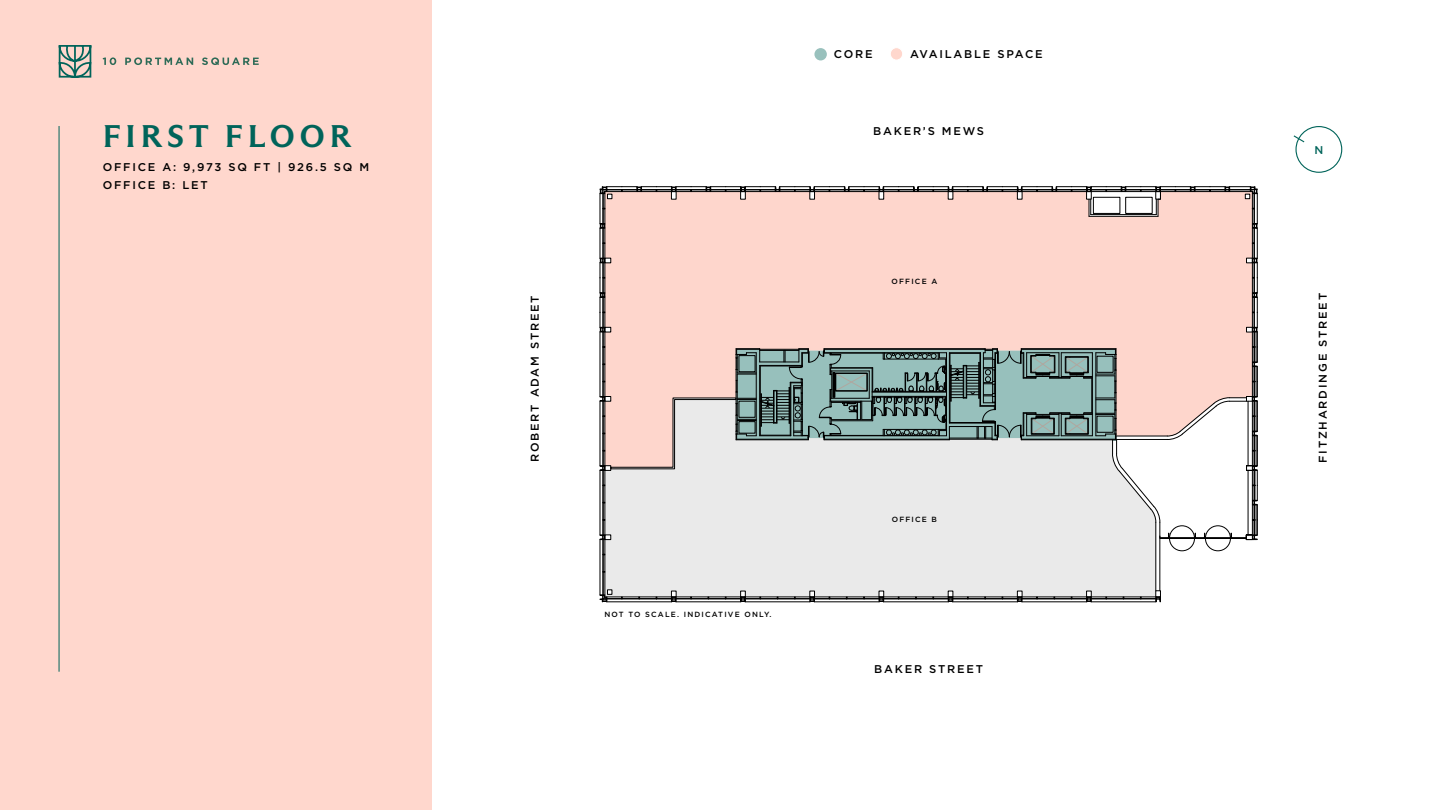
<style>
.page{position:relative;width:1440px;height:810px;background:#fff}
.page>*{position:absolute;margin:0;border:0;box-sizing:border-box;transform-origin:0 0}
.t1{font:700 31.5px "ABC Arizona Flare";letter-spacing:.16em;color:#00645a}
.t2{font:500 11.25px/18px "Gotham";letter-spacing:.16em;color:#000}
.t3{font:500 11.25px "Gotham";color:#00645a}
.t4{font:500 7.5px "Gotham";letter-spacing:.16em;color:#000}
</style>
<div class="page">
<div style="left:0;top:0;width:432px;height:810px;background:#ffd7cd"></div>
<div style="left:814px;top:48px;width:13px;height:12px;background:#99c1bd;border-radius:50%"></div>
<div style="left:890px;top:48px;width:13px;height:12px;background:#ffd7cd;border-radius:50%"></div>
<div style="left:890px;top:47px;width:13px;height:13px;border:1px solid #fff;border-radius:50%"></div>
<svg style="left:103px;top:57px;width:13px;height:8px"></svg>
<svg style="left:125px;top:57px;width:68px;height:8px"></svg>
<svg style="left:202px;top:57px;width:57px;height:8px"></svg>
<svg style="left:58px;top:45px;width:34px;height:33px"></svg>
<hr style="left:607px;top:602px;width:64px;height:1px;background:#000">
<hr style="left:676px;top:602px;width:65px;height:1px;background:#000">
<hr style="left:745px;top:602px;width:65px;height:1px;background:#000">
<hr style="left:814px;top:602px;width:65px;height:1px;background:#000">
<hr style="left:884px;top:602px;width:64px;height:1px;background:#000">
<hr style="left:953px;top:602px;width:64px;height:1px;background:#000">
<hr style="left:1022px;top:602px;width:65px;height:1px;background:#000">
<hr style="left:1091px;top:602px;width:65px;height:1px;background:#000">
<svg style="left:600px;top:186px;width:658px;height:416px;background:#dcceca"></svg>
<div style="left:1295px;top:126px;width:47px;height:47px;border:1px solid #00645a;border-radius:50%"></div>
<svg style="left:1293px;top:134px;width:12px;height:9px"></svg>
<hr style="left:59px;top:126px;width:1px;height:546px;background:#00645a">
<h1 class="t1" style="left:103px;top:117px;width:250px">FIRST FLOOR</h1>
<p class="t2" style="left:103px;top:157px;width:268px">OFFICE A: 9,973 SQ FT | 926.5 SQ M<br>OFFICE B: LET</p>
<p class="t2" style="left:834px;top:45px;width:40px">CORE</p>
<p class="t2" style="left:910px;top:45px;width:134px">AVAILABLE SPACE</p>
<p class="t2" style="left:873px;top:122px;width:113px">BAKER’S MEWS</p>
<p class="t4" style="left:892px;top:277px;width:47px">OFFICE A</p>
<p class="t3" style="left:1314px;top:143px;width:10px">N</p>
<p class="t2" style="left:526px;top:462px;width:168px;rotate:-90deg">ROBERT ADAM STREET</p>
<p class="t2" style="left:1314px;top:463px;width:171px;rotate:-90deg">FITZHARDINGE STREET</p>
<p class="t4" style="left:604px;top:610px;width:169px">NOT TO SCALE. INDICATIVE ONLY.</p>
<p class="t4" style="left:892px;top:514px;width:47px">OFFICE B</p>
<p class="t2" style="left:874px;top:660px;width:110px">BAKER STREET</p>
</div>
